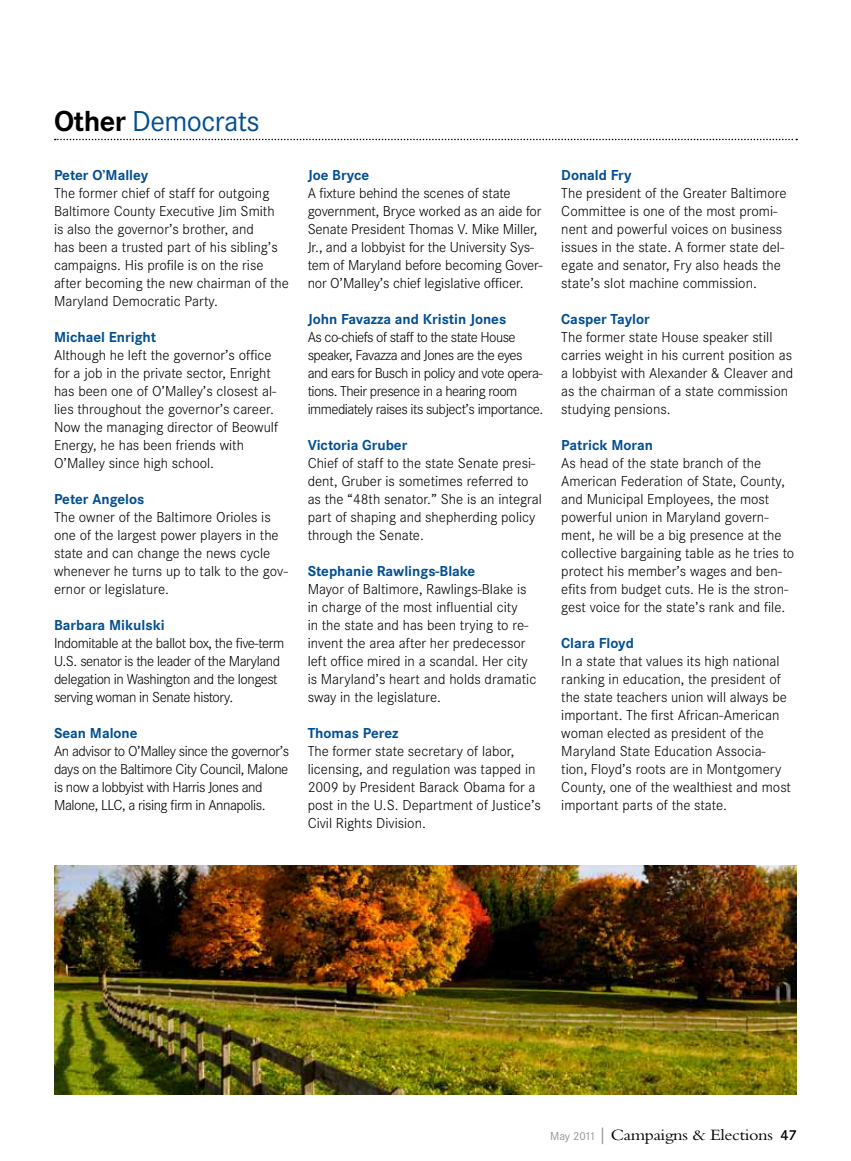
<style>
.page{position:relative;width:851px;height:1161px;background:#fff}
.page>*{position:absolute;margin:0;border:0;box-sizing:border-box;transform-origin:0 0}
.t1{font:30px "Corporate S";letter-spacing:-.02em;color:#004e92}
.t2{font:16.5px "Bembo";letter-spacing:-.02em;color:#000;scale:1.11 1}
.t3{font:300 15px/18px "Corporate S";color:#000}
.t4{font:300 15px/18px "Corporate S";letter-spacing:-.03em;color:#000}
.t5{font:700 15px "Corporate S";color:#004e92}
.t6{font:300 15px/18px "Corporate S";letter-spacing:-.035em;color:#000}
.s1{font-weight:700;color:#000}
.s2{font-family:"Corporate S";font-size:12px;color:#939598}
.s3{font-family:"Corporate S";color:#939598}
.s4{font-family:"Corporate S";font-weight:600;font-size:15px}
</style>
<div class="page">
<svg style="left:55px;top:139px;width:742px;height:1px"></svg>
<img style="left:54px;top:866px;width:742px;height:229px">
<h1 class="t1" style="left:54px;top:104px;width:207px"><span class="s1">Other</span> Democrats</h1>
<p class="t5" style="left:54px;top:166px;width:96px">Peter O’Malley</p>
<p class="t3" style="left:54px;top:184px;width:236px">The former chief of staff for outgoing Baltimore County Executive Jim Smith<br>is also the governor’s brother, and<br>has been a trusted part of his sibling’s campaigns. His profile is on the rise after becoming the new chairman of the Maryland Democratic Party.</p>
<p class="t5" style="left:54px;top:328px;width:104px">Michael Enright</p>
<p class="t3" style="left:54px;top:346px;width:225px">Although he left the governor’s office for a job in the private sector, Enright has been one of O’Malley’s closest al&shy;lies throughout the governor’s career.<br>Now the managing director of Beowulf Energy, he has been friends with O’Malley since high school.</p>
<p class="t5" style="left:54px;top:490px;width:92px">Peter Angelos</p>
<p class="t3" style="left:54px;top:508px;width:235px">The owner of the Baltimore Orioles is one of the largest power players in the state and can change the news cycle whenever he turns up to talk to the gov&shy;ernor or legislature.</p>
<p class="t5" style="left:54px;top:616px;width:112px">Barbara Mikulski</p>
<p class="t4" style="left:54px;top:634px;width:232px">Indomitable at the ballot box, the five-term U.S. senator is the leader of the Maryland delegation in Washington and the longest serving woman in Senate history.</p>
<p class="t5" style="left:54px;top:724px;width:85px">Sean Malone</p>
<p class="t4" style="left:54px;top:742px;width:236px">An advisor to O’Malley since the governor’s days on the Baltimore City Council, Malone is now a lobbyist with Harris Jones and Malone, LLC, a rising firm in Annapolis.</p>
<p class="t5" style="left:308px;top:166px;width:63px">Joe Bryce</p>
<p class="t3" style="left:308px;top:184px;width:236px">A fixture behind the scenes of state government, Bryce worked as an aide for Senate President Thomas V. Mike Miller, Jr., and a lobbyist for the University Sys&shy;tem of Maryland before becoming Gover&shy;nor O’Malley’s chief legislative officer.</p>
<p class="t5" style="left:308px;top:310px;width:200px">John Favazza and Kristin Jones</p>
<p class="t6" style="left:308px;top:328px;width:237px">As co-chiefs of staff to the state House speaker, Favazza and Jones are the eyes and ears for Busch in policy and vote opera&shy;tions. Their presence in a hearing room immediately raises its subject’s importance.</p>
<p class="t5" style="left:308px;top:436px;width:101px">Victoria Gruber</p>
<p class="t3" style="left:308px;top:454px;width:236px">Chief of staff to the state Senate presi&shy;dent, Gruber is sometimes referred to as the “48th senator.” She is an integral part of shaping and shepherding policy through the Senate.</p>
<p class="t5" style="left:308px;top:562px;width:169px">Stephanie Rawlings-Blake</p>
<p class="t3" style="left:308px;top:580px;width:230px">Mayor of Baltimore, Rawlings-Blake is in charge of the most influential city<br>in the state and has been trying to re&shy;invent the area after her predecessor left office mired in a scandal. Her city is Maryland’s heart and holds dramatic sway in the legislature.</p>
<p class="t5" style="left:308px;top:724px;width:92px">Thomas Perez</p>
<p class="t3" style="left:308px;top:742px;width:235px">The former state secretary of labor, licensing, and regulation was tapped in 2009 by President Barack Obama for a post in the U.S. Department of Justice’s Civil Rights Division.</p>
<p class="t5" style="left:561px;top:166px;width:72px">Donald Fry</p>
<p class="t3" style="left:561px;top:184px;width:227px">The president of the Greater Baltimore Committee is one of the most promi&shy;nent and powerful voices on business issues in the state. A former state del&shy;egate and senator, Fry also heads the state’s slot machine commission.</p>
<p class="t5" style="left:561px;top:310px;width:90px">Casper Taylor</p>
<p class="t3" style="left:561px;top:328px;width:233px">The former state House speaker still carries weight in his current position as a lobbyist with Alexander &amp; Cleaver and as the chairman of a state commission studying pensions.</p>
<p class="t5" style="left:561px;top:436px;width:93px">Patrick Moran</p>
<p class="t3" style="left:561px;top:454px;width:234px">As head of the state branch of the American Federation of State, County, and Municipal Employees, the most powerful union in Maryland govern&shy;ment, he will be a big presence at the collective bargaining table as he tries to protect his member’s wages and ben&shy;efits from budget cuts. He is the stron&shy;gest voice for the state’s rank and file.</p>
<p class="t5" style="left:561px;top:634px;width:74px">Clara Floyd</p>
<p class="t3" style="left:561px;top:652px;width:231px">In a state that values its high national ranking in education, the president of the state teachers union will always be important. The first African-American woman elected as president of the Maryland State Education Associa&shy;tion, Floyd’s roots are in Montgomery County, one of the wealthiest and most important parts of the state.</p>
<p class="t2" style="left:550px;top:1126px;width:224px"><span class="s2">May 2011</span> <span class="s3">|</span> Campaigns &amp; Elections <span class="s4">47</span></p>
</div>
